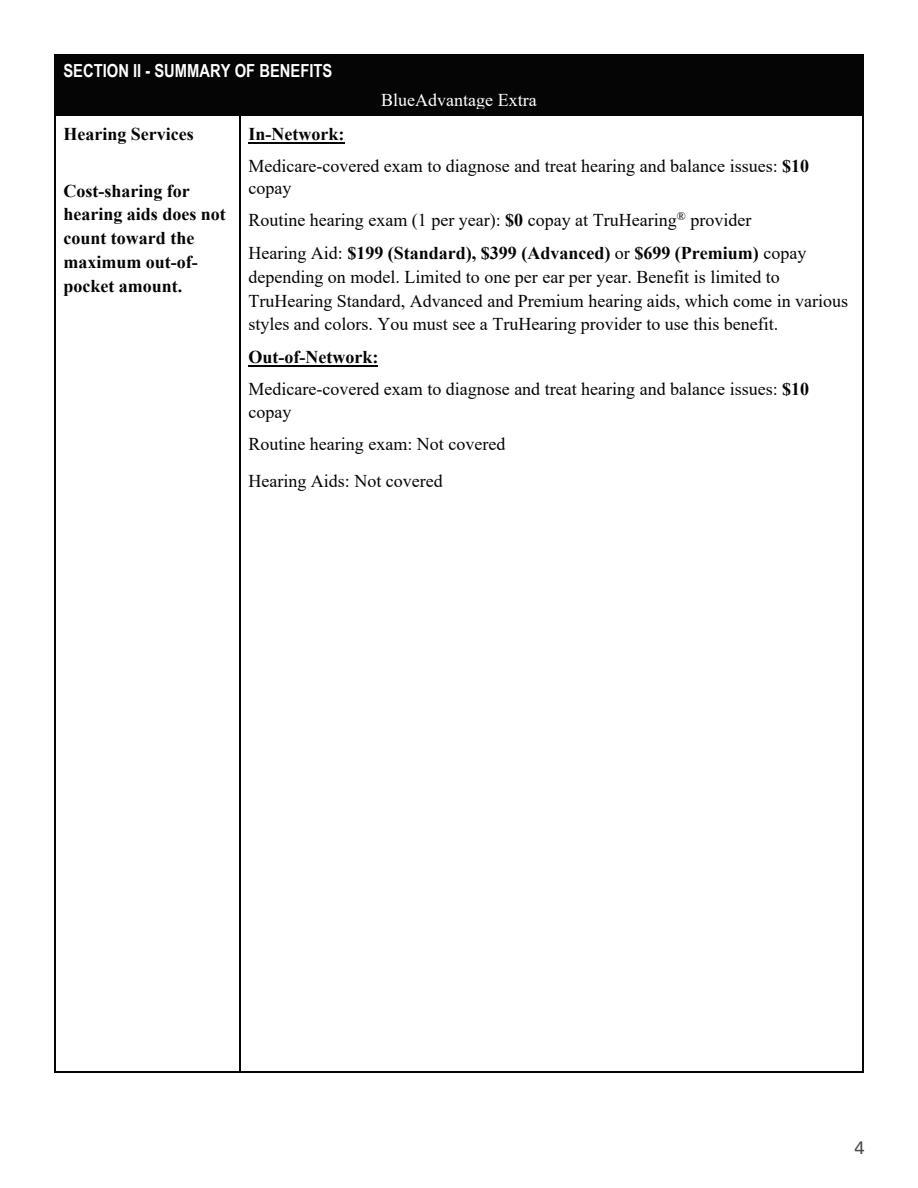
<style>
.page{position:relative;width:918px;height:1188px;background:#fff}
.page>*{position:absolute;margin:0;border:0;box-sizing:border-box;transform-origin:0 0}
.t1{font:18px/31.7px "Times New Roman";color:#040504}
.t2{font:700 18px/23.9px "Times New Roman";color:#040504}
.t3{font:700 18px "Arial Narrow";color:#fff}
.t4{font:18px "Times New Roman";color:#fff}
.t5{font:18px "Univers LT Std";color:#4b4c4d}
.s1{font-weight:700}
</style>
<div class="page">
<div style="left:63px;top:60px;width:791px;height:21px;background:#040504"></div>
<svg style="left:54px;top:54px;width:2px;height:6px"></svg>
<hr style="left:56px;top:54px;width:806px;height:1px;background:#040504">
<div style="left:56px;top:55px;width:806px;height:5px;background:#040504"></div>
<hr style="left:55px;top:81px;width:808px;height:4px;background:#040504">
<hr style="left:54px;top:60px;width:2px;height:25px;background:#040504">
<div style="left:63px;top:89px;width:791px;height:21px;background:#040504"></div>
<hr style="left:56px;top:85px;width:806px;height:1px;background:#040504">
<hr style="left:56px;top:86px;width:806px;height:3px;background:#040504">
<hr style="left:55px;top:110px;width:808px;height:4px;background:#040504">
<hr style="left:54px;top:89px;width:2px;height:25px;background:#040504">
<hr style="left:248px;top:142px;width:97px;height:2px;background:#040504">
<hr style="left:248px;top:365px;width:130px;height:2px;background:#040504">
<hr style="left:56px;top:114px;width:183px;height:2px;background:#040504">
<hr style="left:241px;top:114px;width:621px;height:2px;background:#040504">
<svg style="left:862px;top:54px;width:1px;height:64px"></svg>
<hr style="left:54px;top:118px;width:2px;height:953px;background:#040504">
<hr style="left:56px;top:1071px;width:183px;height:2px;background:#040504">
<hr style="left:239px;top:118px;width:2px;height:953px;background:#040504">
<hr style="left:241px;top:1071px;width:621px;height:2px;background:#040504">
<hr style="left:862px;top:118px;width:1px;height:953px;background:#040504">
<p class="t3" style="left:63px;top:57px;width:270px">SECTION II - SUMMARY OF BENEFITS</p>
<p class="t4" style="left:381px;top:87px;width:157px">BlueAdvantage Extra</p>
<p class="t2" style="left:63px;top:122px;width:132px">Hearing Services</p>
<p class="t2" style="left:63px;top:178px;width:164px">Cost-sharing for hearing aids does not count toward the maximum out-of&shy;pocket amount.</p>
<p class="t1" style="left:248px;top:118px;width:562px"><span class="s1">In-Network:<br></span>Medicare-covered exam to diagnose and treat hearing and balance issues: <span class="s1">$10</span></p>
<p class="t1" style="left:248px;top:172px;width:559px;line-height:32.4px">copay<br>Routine hearing exam (1 per year): <span class="s1">$0</span> copay at TruHearing<sup>®</sup> provider<br>Hearing Aid: <span class="s1">$199 (Standard), $399 (Advanced)</span> or <span class="s1">$699 (Premium)</span> copay</p>
<p class="t1" style="left:248px;top:265px;width:601px;line-height:23.7px">depending on model. Limited to one per ear per year. Benefit is limited to<br>TruHearing Standard, Advanced and Premium hearing aids, which come in various styles and colors. You must see a TruHearing provider to use this benefit.</p>
<p class="t1" style="left:248px;top:341px;width:562px"><span class="s1">Out-of-Network:<br></span>Medicare-covered exam to diagnose and treat hearing and balance issues: <span class="s1">$10</span></p>
<p class="t1" style="left:248px;top:396px;width:258px">copay<br>Routine hearing exam: Not covered</p>
<p class="t1" style="left:248px;top:465px;width:196px">Hearing Aids: Not covered</p>
<p class="t5" style="left:855px;top:1137px;width:12px">4</p>
</div>
